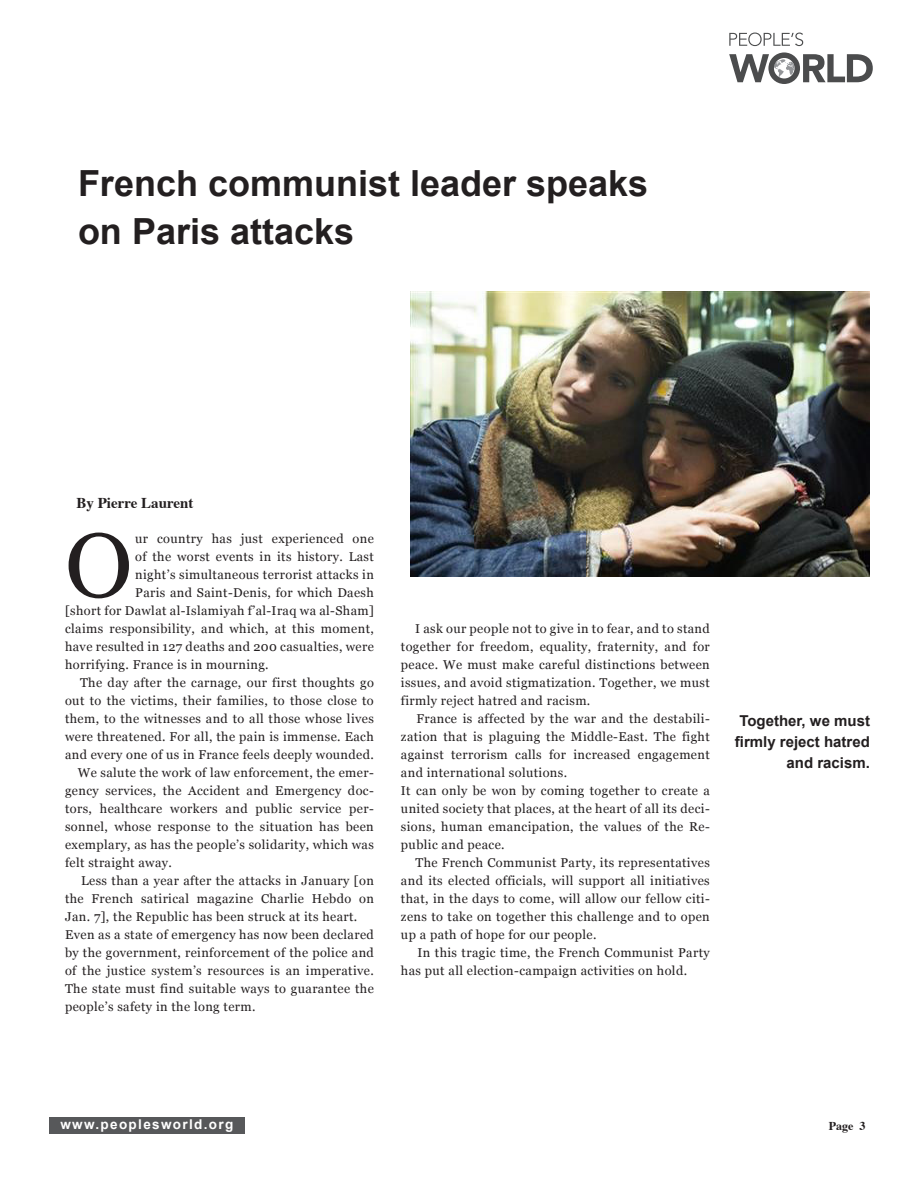
<style>
.page{position:relative;width:918px;height:1188px;background:#fff}
.page>*{position:absolute;margin:0;border:0;box-sizing:border-box;transform-origin:0 0}
.caps_paragraph{font:90.75px "Georgia";color:#231f20}
.title_arial-medium{font:700 36px "Arial";color:#231f20}
.quote_flush_right{font:700 15px/21px "Arial";color:#231f20;text-align:right}
.by_line{font:700 15px "Times";color:#231f20}
.t1{font:700 13.5px "Arial";letter-spacing:.1em;color:#fff}
.body-text{font:12.75px/18px "Georgia";letter-spacing:.03em;color:#231f20;text-align:justify}
.caps_paragraph-2{font:12.75px "Georgia";letter-spacing:.03em;color:#231f20}
.by_line-2{font:700 12px "Times";color:#231f20}
</style>
<div class="page">
<div style="left:49px;top:1118px;width:196px;height:16px;background:#57585a"></div>
<svg style="left:729px;top:33px;width:74px;height:13px"></svg>
<svg style="left:729px;top:52px;width:144px;height:32px"></svg>
<img style="left:411px;top:292px;width:459px;height:285px">
<p class="title_arial-medium" style="left:78px;top:159px;width:572px">French communist leader speaks</p>
<p class="title_arial-medium" style="left:78px;top:207px;width:278px">on Paris attacks</p>
<p class="by_line" style="left:76px;top:489px;width:118px">By Pierre Laurent</p>
<p class="caps_paragraph" style="left:65px;top:511px;width:69px">O</p>
<p class="caps_paragraph-2" style="left:135px;top:531px;width:240px">ur country has just experienced one</p>
<p class="caps_paragraph-2" style="left:135px;top:549px;width:240px">of the worst events in its history. Last</p>
<p class="caps_paragraph-2" style="left:135px;top:567px;width:240px">night’s simultaneous terrorist attacks in</p>
<p class="caps_paragraph-2" style="left:135px;top:585px;width:240px">Paris and Saint-Denis, for which Daesh</p>
<p class="caps_paragraph-2" style="left:65px;top:603px;width:310px">[short for Dawlat al-Islamiyah f’al-Iraq wa al-Sham]</p>
<p class="caps_paragraph-2" style="left:65px;top:621px;width:310px">claims responsibility, and which, at this moment,</p>
<p class="caps_paragraph-2" style="left:65px;top:639px;width:310px">have resulted in 127 deaths and 200 casualties, were</p>
<p class="caps_paragraph-2" style="left:65px;top:657px;width:205px">horrifying. France is in mourning.</p>
<p class="body-text" style="left:65px;top:674px;width:310px;text-indent:15px">The day after the carnage, our first thoughts go out to the victims, their families, to those close to them, to the witnesses and to all those whose lives were threatened. For all, the pain is immense. Each and every one of us in France feels deeply wounded.</p>
<p class="body-text" style="left:65px;top:764px;width:310px;text-indent:13px">We salute the work of law enforcement, the emer&shy;gency services, the Accident and Emergency doc&shy;tors, healthcare workers and public service per&shy;sonnel, whose response to the situation has been exemplary, as has the people’s solidarity, which was felt straight away.</p>
<p class="body-text" style="left:65px;top:872px;width:310px;text-indent:16px">Less than a year after the attacks in January [on the French satirical magazine Charlie Hebdo on Jan. 7], the Republic has been struck at its heart.</p>
<p class="body-text" style="left:65px;top:926px;width:310px">Even as a state of emergency has now been declared by the government, reinforcement of the police and of the justice system’s resources is an imperative.<br>The state must find suitable ways to guarantee the people’s safety in the long term.</p>
<p class="body-text" style="left:401px;top:620px;width:310px;text-indent:14px">I ask our people not to give in to fear, and to stand together for freedom, equality, fraternity, and for peace. We must make careful distinctions between issues, and avoid stigmatization. Together, we must firmly reject hatred and racism.</p>
<p class="body-text" style="left:401px;top:710px;width:310px;text-indent:15px">France is affected by the war and the destabili&shy;zation that is plaguing the Middle-East. The fight against terrorism calls for increased engagement and international solutions.</p>
<p class="body-text" style="left:401px;top:782px;width:310px">It can only be won by coming together to create a united society that places, at the heart of all its deci&shy;sions, human emancipation, the values of the Re&shy;public and peace.</p>
<p class="body-text" style="left:401px;top:854px;width:310px;text-indent:14px">The French Communist Party, its representatives and its elected officials, will support all initiatives that, in the days to come, will allow our fellow citi&shy;zens to take on together this challenge and to open up a path of hope for our people.</p>
<p class="body-text" style="left:401px;top:944px;width:310px;text-indent:17px">In this tragic time, the French Communist Party has put all election-campaign activities on hold.</p>
<p class="quote_flush_right" style="left:735px;top:711px;width:137px">Together, we must firmly reject hatred and racism.</p>
<p class="t1" style="left:60px;top:1116px;width:174px">www.peoplesworld.org</p>
<p class="by_line-2" style="left:829px;top:1114px;width:38px">Page 3</p>
</div>
